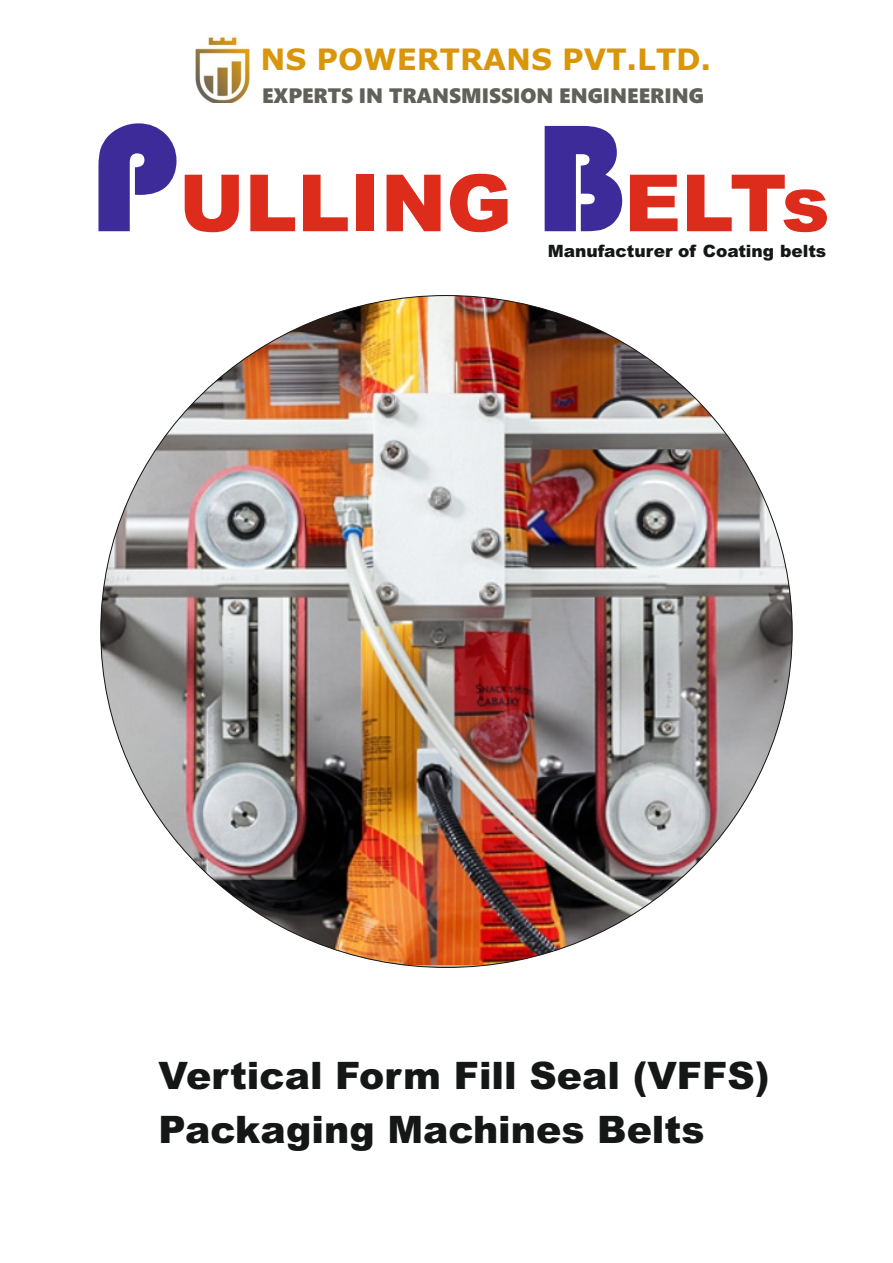
<style>
.page{position:relative;width:893px;height:1263px;background:#fff}
.page>*{position:absolute;margin:0;border:0;box-sizing:border-box;transform-origin:0 0}
.t1{font:900 78.9px "Arial";color:#dd2b1c}
.t2{font:900 37.95px/53.4px "Arial";color:#151616}
.t3{font:700 29.55px "Verdana";color:#d9960a}
.t4{font:20.85px "Segoe UI Black";color:#616159}
.t5{font:900 16.95px "Arial";color:#151616}
.s1{font-family:"Bauhaus 93";font-weight:400;font-size:157.8px;color:#3c2b99}
</style>
<div class="page">
<img style="left:101px;top:296px;width:691px;height:669px">
<img style="left:196px;top:36px;width:54px;height:67px">
<p class="t3" style="left:261px;top:48px;width:452px">NS POWERTRANS PVT.LTD.</p>
<p class="t4" style="left:262px;top:87px;width:443px">EXPERTS IN TRANSMISSION ENGINEERING</p>
<h1 class="t1" style="left:90px;top:175px;width:741px"><span class="s1">P</span>ULLING <span class="s1">B</span>ELTs</h1>
<p class="t5" style="left:548px;top:245px;width:280px">Manufacturer of Coating belts</p>
<p class="t2" style="left:159px;top:1053px;width:612px">Vertical Form Fill Seal (VFFS)<br>Packaging Machines Belts</p>
</div>
